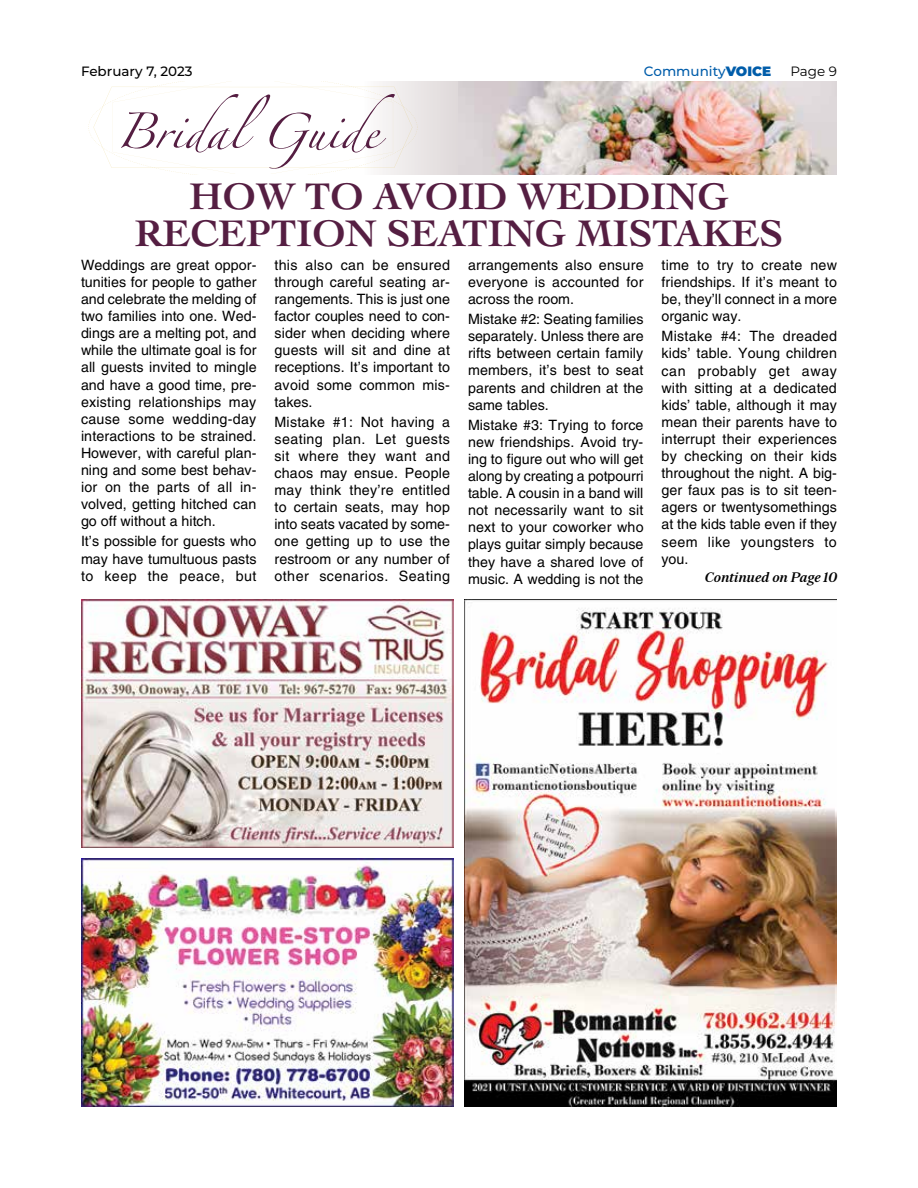
<style>
.page{position:relative;width:918px;height:1188px;background:#fff}
.page>*{position:absolute;margin:0;border:0;box-sizing:border-box;transform-origin:0 0}
.t1{font:79.5px "Zapfino Extra LT Pro";color:#551e42}
.t2{font:700 39px/37.5px "Cochin LT Std";color:#551e42}
.t3{font:14.25px/17.1px "Helvetica LT Std";letter-spacing:.005em;color:#000;text-align:justify}
.t4{font:italic 700 13.5px "Serif 12 Beta";color:#000}
.t5{font:500 13.5px "Montserrat";color:#000}
.t6{font:500 13.5px "Montserrat";color:#005daa}
.t7{font:13.5px "Montserrat";color:#000}
.s1{font-weight:900}
</style>
<div class="page">
<img style="left:458px;top:81px;width:379px;height:93px">
<div style="left:362px;top:81px;width:96px;height:93px;background:#e5e0e0"></div>
<svg style="left:88px;top:81px;width:329px;height:93px"></svg>
<img style="left:81px;top:859px;width:373px;height:248px">
<img style="left:81px;top:599px;width:373px;height:249px">
<img style="left:464px;top:599px;width:373px;height:508px">
<p class="t5" style="left:81px;top:62px;width:113px">February 7, 2023</p>
<p class="t6" style="left:644px;top:62px;width:102px">Community<span class="s1">VOICE</span></p>
<p class="t7" style="left:790px;top:62px;width:48px">Page 9</p>
<h1 class="t1" style="left:116px;top:74px;width:264px">Bridal Guide</h1>
<h2 class="t2" style="left:135px;top:177px;width:595px;text-indent:55px">HOW TO AVOID WEDDING<br>RECEPTION SEATING MISTA</h2>
<h2 class="t2" style="left:702px;top:215px;width:74px">KES</h2>
<p class="t3" style="left:81px;top:256px;width:177px">Weddings are great oppor&shy;tunities for people to gather and celebrate the melding of two families into one. Wed&shy;dings are a melting pot, and while the ultimate goal is for all guests invited to mingle and have a good time, pre&shy;existing relationships may cause some wedding-day interactions to be strained.<br>However, with careful plan&shy;ning and some best behav&shy;ior on the parts of all in&shy;volved, getting hitched can go off without a hitch.</p>
<p class="t3" style="left:81px;top:533px;width:177px">It’s possible for guests who may have tumultuous pasts to keep the peace, but</p>
<p class="t3" style="left:275px;top:256px;width:177px">this also can be ensured through careful seating ar&shy;rangements. This is just one factor couples need to con&shy;sider when deciding where guests will sit and dine at receptions. It’s important to avoid some common mis&shy;takes.</p>
<p class="t3" style="left:275px;top:413px;width:177px">Mistake #1: Not having a seating plan. Let guests sit where they want and chaos may ensue. People may think they’re entitled to certain seats, may hop into seats vacated by some&shy;one getting up to use the restroom or any number of other scenarios. Seating</p>
<p class="t3" style="left:468px;top:256px;width:177px">arrangements also ensure everyone is accounted for across the room.</p>
<p class="t3" style="left:468px;top:311px;width:177px">Mistake #2: Seating families separately. Unless there are rifts between certain family members, it’s best to seat parents and children at the same tables.</p>
<p class="t3" style="left:468px;top:416px;width:177px">Mistake #3: Trying to force new friendships. Avoid try&shy;ing to figure out who will get along by creating a potpourri table. A cousin in a band will not necessarily want to sit next to your coworker who plays guitar simply because they have a shared love of music. A wedding is not the</p>
<p class="t3" style="left:662px;top:256px;width:177px">time to try to create new friendships. If it’s meant to be, they’ll connect in a more organic way.</p>
<p class="t3" style="left:662px;top:328px;width:177px">Mistake #4: The dreaded kids’ table. Young children can probably get away with sitting at a dedicated kids’ table, although it may mean their parents have to interrupt their experiences by checking on their kids throughout the night. A big&shy;ger faux pas is to sit teen&shy;agers or twentysomethings at the kids table even if they seem like youngsters to you.</p>
<p class="t4" style="left:705px;top:569px;width:134px">Continued on Page 10</p>
</div>
